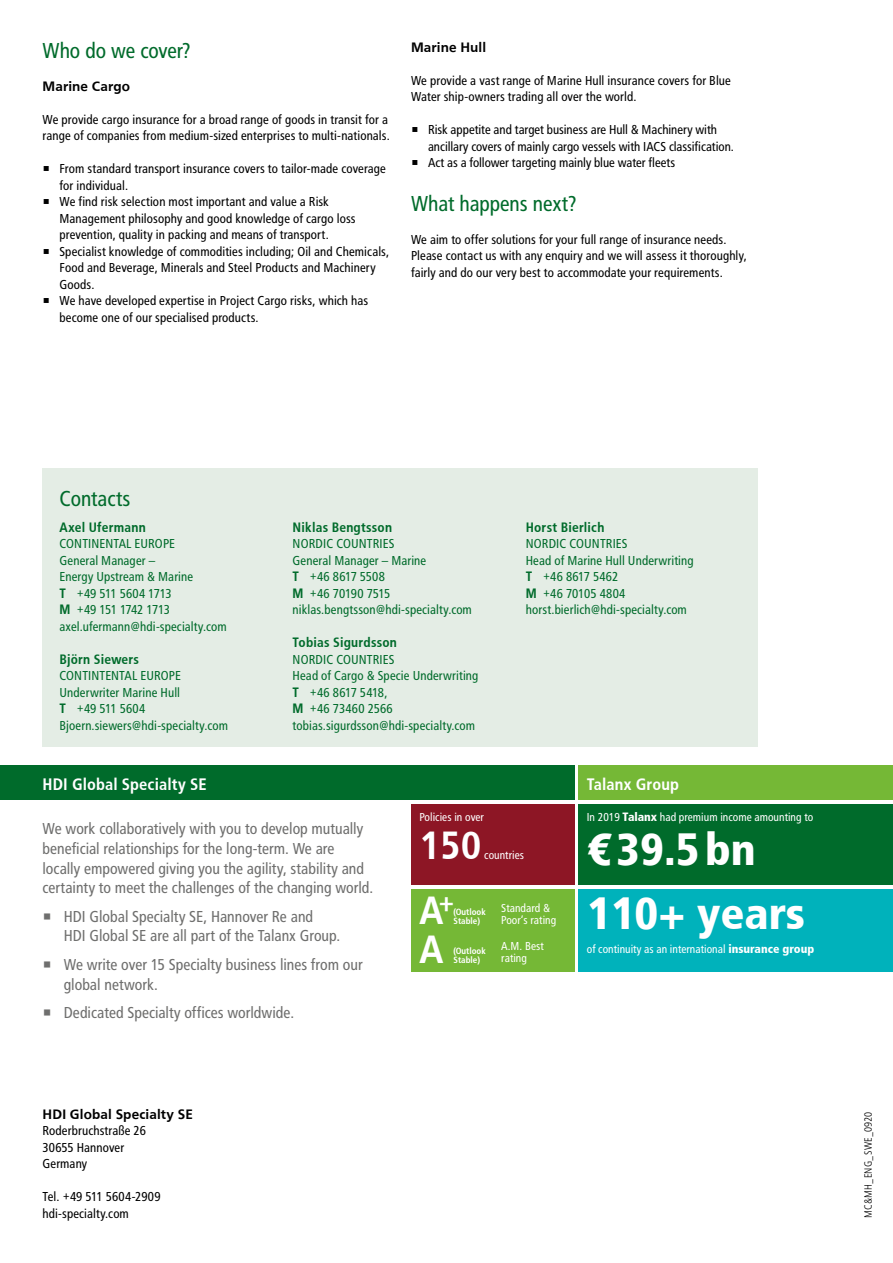
<style>
.page{position:relative;width:893px;height:1263px;background:#fff}
.page>*{position:absolute;margin:0;border:0;box-sizing:border-box;transform-origin:0 0}
.t1{font:45px/63.9px "HDI Gerling Sans Cond Black";color:#fff}
.t2{font:39px "HDI Gerling Sans Cond Bold";color:#fff}
.t3{font:22.5px "HDI Gerling Sans Cond Regular";letter-spacing:-.005em;color:#006b2b}
.t4{font:16.5px/19.8px "HDI Gerling Sans Cond Regular";color:#6f6f6e}
.t5{font:16.5px "HDI Gerling Sans Cond Bold";letter-spacing:.005em;color:#fff}
.t6{font:13.5px/16.5px "HDI Gerling Sans Cond Regular";letter-spacing:.005em;color:#000}
.t7{font:13.5px/16.5px "HDI Gerling Sans Cond Regular";letter-spacing:.005em;color:#006b2b}
.t8{font:13.5px "HDI Gerling Sans Cond Bold";letter-spacing:.015em;color:#006b2b}
.t9{font:13.5px "HDI Gerling Sans Bold";letter-spacing:.01em;color:#000}
.t10{font:12px/12px "HDI Gerling Sans Cond Regular";color:#fff}
.t11{font:10.5px "HDI Gerling Sans Cond Light";letter-spacing:.015em;color:#000}
.t12{font:9px/9px "HDI Gerling Sans Cond Bold";color:#fff}
.s1{font-family:"HDI Gerling Sans Cond Bold"}
.s2{font-family:"HDI Gerling Sans Cond Black"}
</style>
<div class="page">
<div style="left:43px;top:468px;width:715px;height:278px;background:#e4ede5"></div>
<div style="left:0;top:765px;width:574px;height:34px;background:#006b2b"></div>
<div style="left:578px;top:765px;width:315px;height:34px;background:#75b836"></div>
<div style="left:578px;top:804px;width:315px;height:80px;background:#006b2b"></div>
<div style="left:578px;top:889px;width:315px;height:83px;background:#00b2bb"></div>
<div style="left:411px;top:804px;width:163px;height:80px;background:#8d1625"></div>
<div style="left:411px;top:889px;width:163px;height:83px;background:#75b836"></div>
<h3 class="t3" style="left:43px;top:38px;width:150px">Who do we cover?</h3>
<p class="t9" style="left:43px;top:78px;width:89px">Marine Cargo</p>
<p class="t6" style="left:43px;top:111px;width:349px">We provide cargo insurance for a broad range of goods in transit for a range of companies from medium-sized enterprises to multi-nationals.</p>
<p class="t6" style="left:60px;top:161px;width:328px;text-indent:-17px">• From standard transport insurance covers to tailor-made coverage for individual.</p>
<p class="t6" style="left:60px;top:194px;width:298px;text-indent:-17px">• We find risk selection most important and value a Risk<br>Management philosophy and good knowledge of cargo loss prevention, quality in packing and means of transport.</p>
<p class="t6" style="left:60px;top:243px;width:331px;text-indent:-17px">• Specialist knowledge of commodities including; Oil and Chemicals,<br>Food and Beverage, Minerals and Steel Products and Machinery<br>Goods.</p>
<p class="t6" style="left:60px;top:293px;width:310px;text-indent:-17px">• We have developed expertise in Project Cargo risks, which has become one of our specialised products.</p>
<p class="t9" style="left:411px;top:39px;width:77px">Marine Hull</p>
<p class="t6" style="left:411px;top:72px;width:321px">We provide a vast range of Marine Hull insurance covers for Blue<br>Water ship-owners trading all over the world.</p>
<p class="t6" style="left:428px;top:122px;width:307px;text-indent:-17px">• Risk appetite and target business are Hull &amp; Machinery with ancillary covers of mainly cargo vessels with IACS classification.</p>
<p class="t6" style="left:411px;top:155px;width:266px">• Act as a follower targeting mainly blue water fleets</p>
<h3 class="t3" style="left:411px;top:191px;width:167px">What happens next?</h3>
<p class="t6" style="left:411px;top:231px;width:337px">We aim to offer solutions for your full range of insurance needs.<br>Please contact us with any enquiry and we will assess it thoroughly, fairly and do our very best to accommodate your requirements.</p>
<h3 class="t3" style="left:60px;top:486px;width:72px">Contacts</h3>
<p class="t8" style="left:60px;top:519px;width:88px">Axel Ufermann</p>
<p class="t7" style="left:60px;top:536px;width:169px">CONTINENTAL EUROPE<br>General Manager –<br>Energy Upstream &amp; Marine<br><span class="s1">T</span> +49 511 5604 1713<br><span class="s1">M</span> +49 151 1742 1713 axel.ufermann@hdi-specialty.com</p>
<p class="t8" style="left:60px;top:651px;width:81px">Björn Siewers</p>
<p class="t7" style="left:60px;top:668px;width:170px">CONTINTENTAL EUROPE<br>Underwriter Marine Hull<br><span class="s1">T</span> +49 511 5604<br>Bjoern.siewers@hdi-specialty.com</p>
<p class="t8" style="left:293px;top:519px;width:101px">Niklas Bengtsson</p>
<p class="t7" style="left:293px;top:536px;width:181px">NORDIC COUNTRIES<br>General Manager – Marine<br><span class="s1">T</span> +46 8617 5508<br><span class="s1">M</span> +46 70190 7515 niklas.bengtsson@hdi-specialty.com</p>
<p class="t8" style="left:293px;top:635px;width:106px">Tobias Sigurdsson</p>
<p class="t7" style="left:293px;top:651px;width:187px">NORDIC COUNTRIES<br>Head of Cargo &amp; Specie Underwriting<br><span class="s1">T</span> +46 8617 5418,<br><span class="s1">M</span> +46 73460 2566 tobias.sigurdsson@hdi-specialty.com</p>
<p class="t8" style="left:526px;top:519px;width:80px">Horst Bierlich</p>
<p class="t7" style="left:526px;top:536px;width:170px">NORDIC COUNTRIES<br>Head of Marine Hull Underwriting<br><span class="s1">T</span> +46 8617 5462<br><span class="s1">M</span> +46 70105 4804 horst.bierlich@hdi-specialty.com</p>
<p class="t5" style="left:43px;top:775px;width:166px">HDI Global Specialty SE</p>
<p class="t5" style="left:587px;top:775px;width:94px">Talanx Group</p>
<p class="t10" style="left:587px;top:811px;width:228px">In 2019 <span class="s2">Talanx</span> had premium income amounting to</p>
<h1 class="t1" style="left:587px;top:817px;width:220px">€39.5bn<br>110+ years</h1>
<p class="t10" style="left:587px;top:943px;width:229px">of continuity as an international <span class="s2">insurance group</span></p>
<p class="t10" style="left:420px;top:811px;width:66px">Policies in over</p>
<h2 class="t2" style="left:420px;top:823px;width:64px">150</h2>
<p class="t4" style="left:43px;top:819px;width:332px">We work collaboratively with you to develop mutually beneficial relationships for the long-term. We are locally empowered giving you the agility, stability and certainty to meet the challenges of the changing world.</p>
<p class="t4" style="left:64px;top:906px;width:278px;text-indent:-21px">• HDI Global Specialty SE, Hannover Re and<br>HDI Global SE are all part of the Talanx Group.</p>
<p class="t4" style="left:64px;top:955px;width:300px;text-indent:-21px">• We write over 15 Specialty business lines from our global network.</p>
<p class="t4" style="left:43px;top:1003px;width:253px">• Dedicated Specialty offices worldwide.</p>
<p class="t10" style="left:484px;top:849px;width:41px">countries</p>
<h2 class="t2" style="left:420px;top:888px;width:37px">A<sup>+</sup></h2>
<p class="t12" style="left:454px;top:908px;width:34px">(Outlook<br>Stable)</p>
<h2 class="t2" style="left:420px;top:926px;width:25px">A</h2>
<p class="t12" style="left:453px;top:946px;width:34px">(Outlook<br>Stable)</p>
<p class="t10" style="left:501px;top:903px;width:56px">Standard &amp;<br>Poor‘s rating</p>
<p class="t10" style="left:501px;top:941px;width:44px">A.M. Best rating</p>
<p class="t9" style="left:43px;top:1106px;width:152px">HDI Global Specialty SE</p>
<p class="t6" style="left:43px;top:1122px;width:105px">Roderbruchstraße 26<br>30655 Hannover<br>Germany</p>
<p class="t6" style="left:43px;top:1188px;width:120px">Tel. +49 511 5604-2909 hdi-specialty.com</p>
<p class="t11" style="left:862px;top:1217px;width:107px;rotate:-90deg">MC&amp;MH_ENG_SWE_0920</p>
</div>
